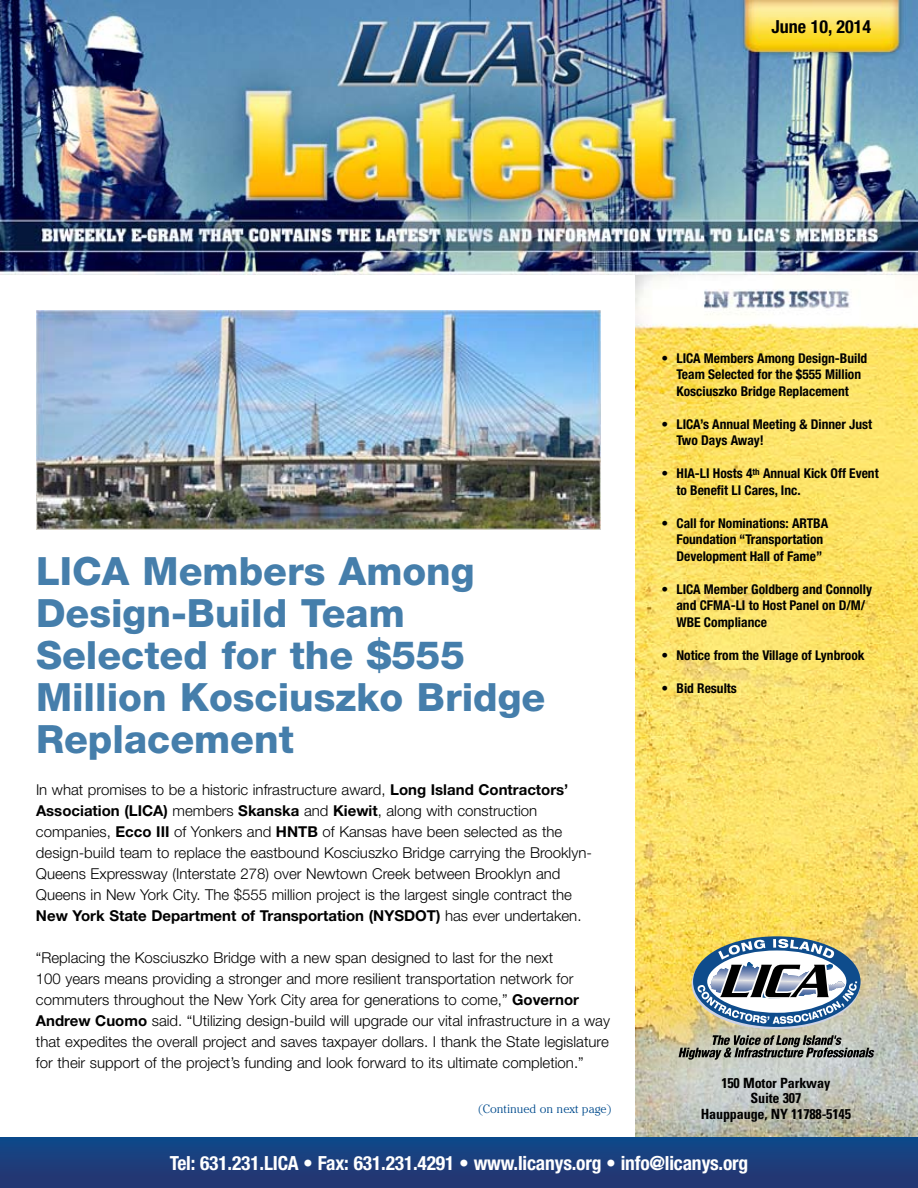
<style>
.page{position:relative;width:918px;height:1188px;background:#fff}
.page>*{position:absolute;margin:0;border:0;box-sizing:border-box;transform-origin:0 0}
.t1{font:800 39px/42px "Helvetica Neue";color:#457eab}
.t2{font:700 condensed 19.5px "Helvetica Neue";letter-spacing:-.01em;color:#fff}
.t3{font:700 condensed 18px "Helvetica Neue";color:#000}
.t4{font:300 15px/21px "Helvetica Neue";color:#000}
.t5{font:700 condensed 14.1px/15.5px "Univers";letter-spacing:-.01em;color:#000;text-align:center}
.t6{font:700 condensed 13.5px/16.5px "Helvetica Neue";color:#000}
.t7{font:300 12px "Cheltenham";color:#004b8d}
.s1{font-weight:700}
</style>
<div class="page">
<img style="left:636px;top:275px;width:282px;height:862px">
<img style="left:0;top:0;width:918px;height:275px">
<svg style="left:692px;top:936px;width:169px;height:93px"></svg>
<svg style="left:679px;top:1035px;width:195px;height:25px;background:#87887e"></svg>
<div style="left:0;top:1137px;width:918px;height:51px;background:linear-gradient(to bottom,#0f498a,#28336f)"></div>
<img style="left:36px;top:311px;width:564px;height:219px">
<p class="t3" style="left:772px;top:15px;width:101px">June 10, 2014</p>
<h1 class="t1" style="left:36px;top:550px;width:511px">LICA Members Among<br>Design-Build Team<br>Selected for the $555<br>Million Kosciuszko Bridge<br>Replacement</h1>
<p class="t4" style="left:36px;top:779px;width:558px">In what promises to be a historic infrastructure award, <span class="s1">Long Island Contractors’ Association (LICA)</span> members <span class="s1">Skanska</span> and <span class="s1">Kiewit</span>, along with construction companies, <span class="s1">Ecco III</span> of Yonkers and <span class="s1">HNTB</span> of Kansas have been selected as the design-build team to replace the eastbound Kosciuszko Bridge carrying the Brooklyn-Queens Expressway (Interstate 278) over Newtown Creek between Brooklyn and Queens in New York City. The $555 million project is the largest single contract the <span class="s1">New York State Department of Transportation (NYSDOT)</span> has ever undertaken.</p>
<p class="t4" style="left:36px;top:947px;width:575px">“Replacing the Kosciuszko Bridge with a new span designed to last for the next<br>100 years means providing a stronger and more resilient transportation network for commuters throughout the New York City area for generations to come,” <span class="s1">Governor Andrew Cuomo</span> said. “Utilizing design-build will upgrade our vital infrastructure in a way that expedites the overall project and saves taxpayer dollars. I thank the State legislature for their support of the project’s funding and look forward to its ultimate completion.”</p>
<p class="t7" style="left:478px;top:1102px;width:136px">(Continued on next page)</p>
<p class="t6" style="left:676px;top:349px;width:192px;text-indent:-15px">• LICA Members Among Design-Build<br>Team Selected for the $555 Million<br>Kosciuszko Bridge Replacement</p>
<p class="t6" style="left:676px;top:415px;width:197px;text-indent:-15px">• LICA’s Annual Meeting &amp; Dinner Just<br>Two Days Away!</p>
<p class="t6" style="left:676px;top:465px;width:204px;text-indent:-15px">• HIA-LI Hosts 4<sup>th</sup> Annual Kick Off Event to Benefit LI Cares, Inc.</p>
<p class="t6" style="left:676px;top:514px;width:153px;text-indent:-15px">• Call for Nominations: ARTBA<br>Foundation “Transportation<br>Development Hall of Fame”</p>
<p class="t6" style="left:676px;top:580px;width:197px;text-indent:-15px">• LICA Member Goldberg and Connolly and CFMA-LI to Host Panel on D/M/<br>WBE Compliance</p>
<p class="t6" style="left:661px;top:646px;width:205px">• Notice from the Village of Lynbrook</p>
<p class="t6" style="left:661px;top:679px;width:77px">• Bid Results</p>
<p class="t5" style="left:701px;top:1075px;width:152px">150 Motor Parkway<br>Suite 307<br>Hauppauge, NY 11788-5145</p>
<h2 class="t2" style="left:170px;top:1151px;width:580px">Tel: 631.231.LICA • Fax: 631.231.4291 • www.licanys.org • info@licanys.org</h2>
</div>
